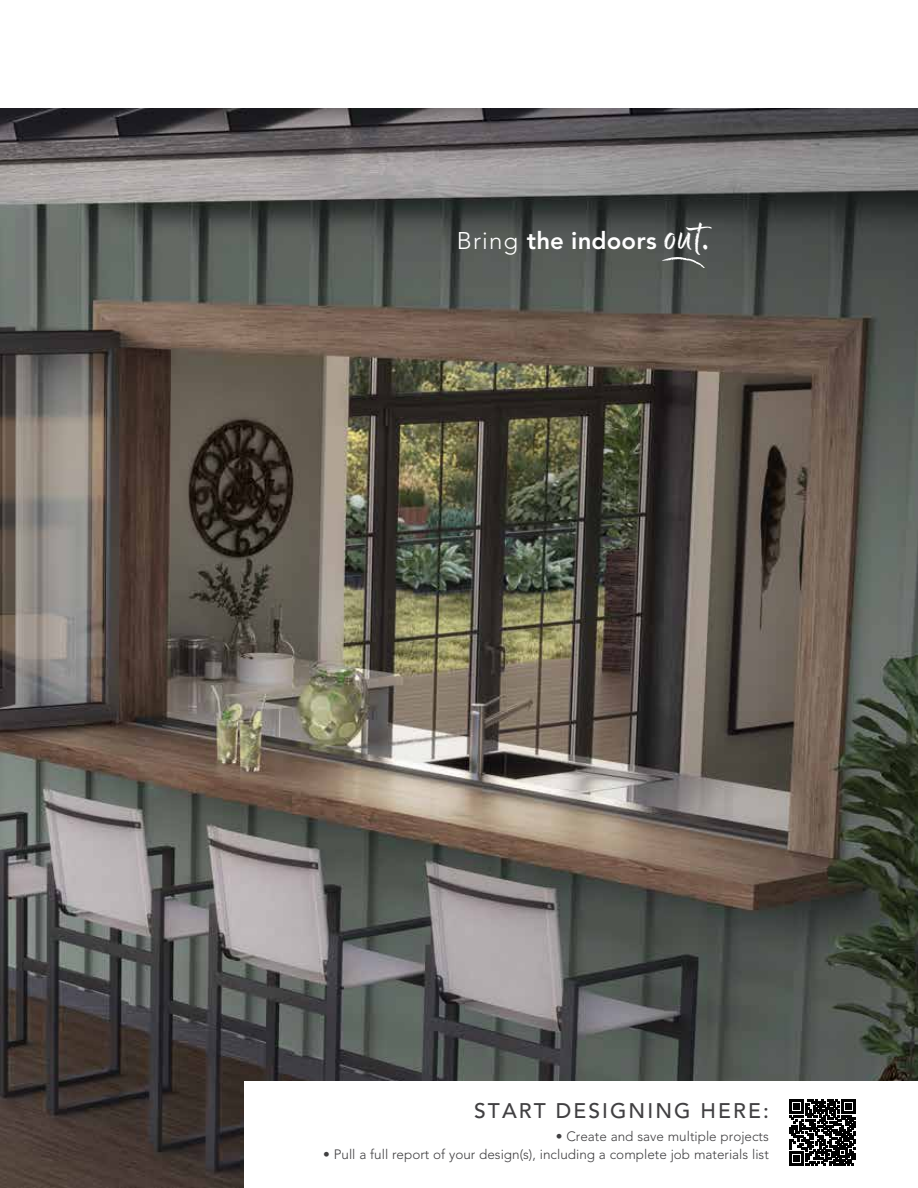
<style>
.page{position:relative;width:918px;height:1188px;background:#fff}
.page>*{position:absolute;margin:0;border:0;box-sizing:border-box;transform-origin:0 0}
.t1{font:800 24px "Avenir LT Std";letter-spacing:.005em;color:#fff}
.t2{font:500 21px "Avenir LT Std";letter-spacing:.1em;color:#414042}
.t3{font:300 13.5px "Avenir LT Std";color:#414042}
.s1{font-weight:300}
.s2{font-family:"Good Karma Upright";font-weight:400;font-size:45.75px}
</style>
<div class="page">
<img style="left:0;top:108px;width:918px;height:1080px">
<div style="left:244px;top:1082px;width:674px;height:106px;background:#fff"></div>
<svg style="left:661px;top:257px;width:44px;height:11px"></svg>
<svg style="left:790px;top:1099px;width:66px;height:67px"></svg>
<h1 class="t1" style="left:457px;top:227px;width:255px"><span class="s1">Bring</span> the indoors <span class="s2">out.</span></h1>
<h2 class="t2" style="left:474px;top:1099px;width:296px">START DESIGNING HERE:</h2>
<p class="t3" style="left:556px;top:1129px;width:215px">• Create and save multiple projects</p>
<p class="t3" style="left:323px;top:1147px;width:447px">• Pull a full report of your design(s), including a complete job materials list</p>
</div>
